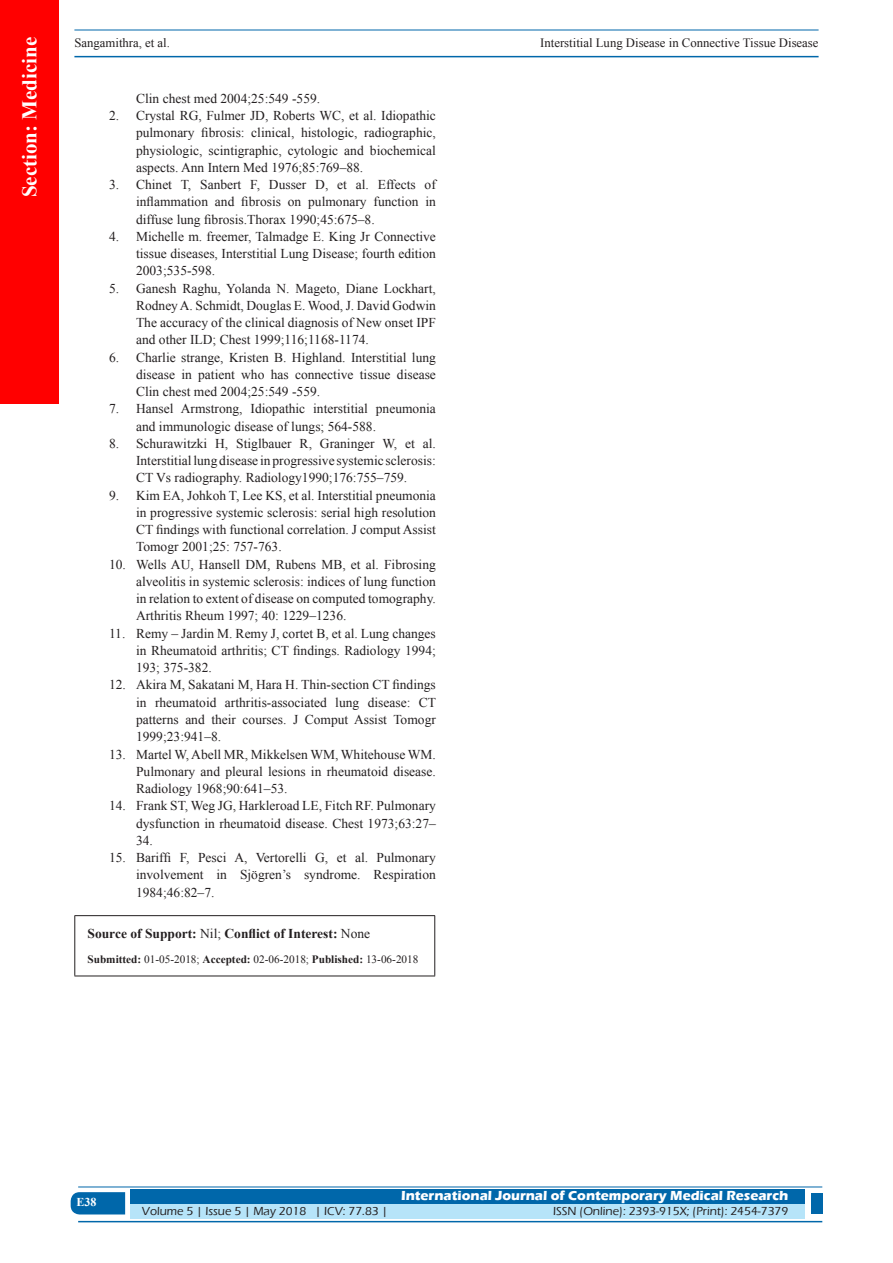
<style>
.page{position:relative;width:893px;height:1263px;background:#fff}
.page>*{position:absolute;margin:0;border:0;box-sizing:border-box;transform-origin:0 0}
.t1{font:700 21px "Times New Roman";color:#fff}
.t2{font:13.5px/17.2px "Times New Roman";color:#231f20;text-align:justify}
.t3{font:700 13.5px "Eras ITC";color:#fff}
.SOS_New{font:700 13.5px "Times New Roman";color:#231f20}
.t4{font:12.75px "Times New Roman";color:#231f20}
.t5{font:500 12px "Eras ITC";color:#231f20}
.t6{font:700 12px "Times New Roman";color:#fff}
.SOS_New-2{font:11.25px "Times New Roman";color:#231f20}
.s1{font-weight:400}
.s2{font-weight:700}
</style>
<div class="page">
<hr style="left:74px;top:30px;width:745px;height:1px;background:#0067aa">
<hr style="left:74px;top:56px;width:745px;height:1px;background:#0067aa">
<div style="left:0;top:0;width:59px;height:404px;background:#f00"></div>
<svg style="left:71px;top:1192px;width:54px;height:22px"></svg>
<div style="left:130px;top:1189px;width:674px;height:15px;background:#0067aa"></div>
<div style="left:130px;top:1204px;width:674px;height:15px;background:#b6e4f9"></div>
<hr style="left:78px;top:1186px;width:744px;height:1px;background:#0067aa">
<hr style="left:78px;top:1221px;width:744px;height:1px;background:#0067aa">
<div style="left:811px;top:1193px;width:11px;height:21px;background:#0067aa"></div>
<hr style="left:74px;top:915px;width:361px;height:1px;background:#231f20">
<hr style="left:74px;top:916px;width:1px;height:59px;background:#231f20">
<hr style="left:434px;top:916px;width:1px;height:59px;background:#231f20">
<hr style="left:74px;top:975px;width:361px;height:1px;background:#231f20">
<h1 class="t1" style="left:15px;top:197px;width:162px;rotate:-90deg">Section: Medicine</h1>
<p class="t4" style="left:74px;top:35px;width:97px">Sangamithra, et al.</p>
<p class="t4" style="left:540px;top:35px;width:280px">Interstitial Lung Disease in Connective Tissue Disease</p>
<p class="t2" style="left:136px;top:90px;width:186px">Clin chest med 2004;25:549 -559.</p>
<p class="t2" style="left:136px;top:107px;width:301px;text-indent:-27px">2. Crystal RG, Fulmer JD, Roberts WC, et al. Idiopathic pulmonary fibrosis: clinical, histologic, radiographic, physiologic, scintigraphic, cytologic and biochemical aspects. Ann Intern Med 1976;85:769–88.</p>
<p class="t2" style="left:136px;top:176px;width:301px;text-indent:-27px">3. Chinet T, Sanbert F, Dusser D, et al. Effects of inflammation and fibrosis on pulmonary function in diffuse lung fibrosis.Thorax 1990;45:675–8.</p>
<p class="t2" style="left:136px;top:228px;width:301px;text-indent:-27px">4. Michelle m. freemer, Talmadge E. King Jr Connective tissue diseases, Interstitial Lung Disease; fourth edition 2003;535-598.</p>
<p class="t2" style="left:136px;top:279px;width:301px;text-indent:-27px">5. Ganesh Raghu, Yolanda N. Mageto, Diane Lockhart, Rodney A. Schmidt, Douglas E. Wood, J. David Godwin The accuracy of the clinical diagnosis of New onset IPF and other ILD; Chest 1999;116;1168-1174.</p>
<p class="t2" style="left:136px;top:348px;width:301px;text-indent:-27px">6. Charlie strange, Kristen B. Highland. Interstitial lung disease in patient who has connective tissue disease Clin chest med 2004;25:549 -559.</p>
<p class="t2" style="left:136px;top:400px;width:301px;text-indent:-27px">7. Hansel Armstrong, Idiopathic interstitial pneumonia and immunologic disease of lungs; 564-588.</p>
<p class="t2" style="left:136px;top:435px;width:301px;text-indent:-27px">8. Schurawitzki H, Stiglbauer R, Graninger W, et al.<br>Interstitial lung disease in progressive systemic sclerosis:<br>CT Vs radiography. Radiology1990;176:755–759.</p>
<p class="t2" style="left:136px;top:486px;width:301px;text-indent:-27px">9. Kim EA, Johkoh T, Lee KS, et al. Interstitial pneumonia in progressive systemic sclerosis: serial high resolution CT findings with functional correlation. J comput Assist Tomogr 2001;25: 757-763.</p>
<p class="t2" style="left:136px;top:555px;width:301px;text-indent:-27px">10. Wells AU, Hansell DM, Rubens MB, et al. Fibrosing alveolitis in systemic sclerosis: indices of lung function in relation to extent of disease on computed tomography.<br>Arthritis Rheum 1997; 40: 1229–1236.</p>
<p class="t2" style="left:136px;top:624px;width:301px;text-indent:-27px">11. Remy – Jardin M. Remy J, cortet B, et al. Lung changes in Rheumatoid arthritis; CT findings. Radiology 1994; 193; 375-382.</p>
<p class="t2" style="left:136px;top:676px;width:302px;text-indent:-27px">12. Akira M, Sakatani M, Hara H. Thin-section CT findings in rheumatoid arthritis-associated lung disease: CT patterns and their courses. J Comput Assist Tomogr 1999;23:941–8.</p>
<p class="t2" style="left:136px;top:745px;width:301px;text-indent:-27px">13. Martel W, Abell MR, Mikkelsen WM, Whitehouse WM.<br>Pulmonary and pleural lesions in rheumatoid disease.<br>Radiology 1968;90:641–53.</p>
<p class="t2" style="left:136px;top:797px;width:301px;text-indent:-27px">14. Frank ST, Weg JG, Harkleroad LE, Fitch RF. Pulmonary dysfunction in rheumatoid disease. Chest 1973;63:27– 34.</p>
<p class="t2" style="left:136px;top:849px;width:301px;text-indent:-27px">15. Bariffi F, Pesci A, Vertorelli G, et al. Pulmonary involvement in Sjögren’s syndrome. Respiration 1984;46:82–7.</p>
<p class="SOS_New" style="left:88px;top:924px;width:284px">Source of Support: <span class="s1">Nil;</span> Conflict of Interest: <span class="s1">None</span></p>
<p class="SOS_New-2" style="left:88px;top:952px;width:332px"><span class="s2">Submitted:</span> 01-05-2018; <span class="s2">Accepted:</span> 02-06-2018; <span class="s2">Published:</span> 13-06-2018</p>
<p class="t6" style="left:77px;top:1194px;width:22px">E38</p>
<p class="t3" style="left:401px;top:1188px;width:389px">International Journal of Contemporary Medical Research</p>
<p class="t5" style="left:142px;top:1204px;width:247px">Volume 5 | Issue 5 | May 2018 | ICV: 77.83 |</p>
<p class="t5" style="left:553px;top:1204px;width:237px">ISSN (Online): 2393-915X; (Print): 2454-7379</p>
</div>
